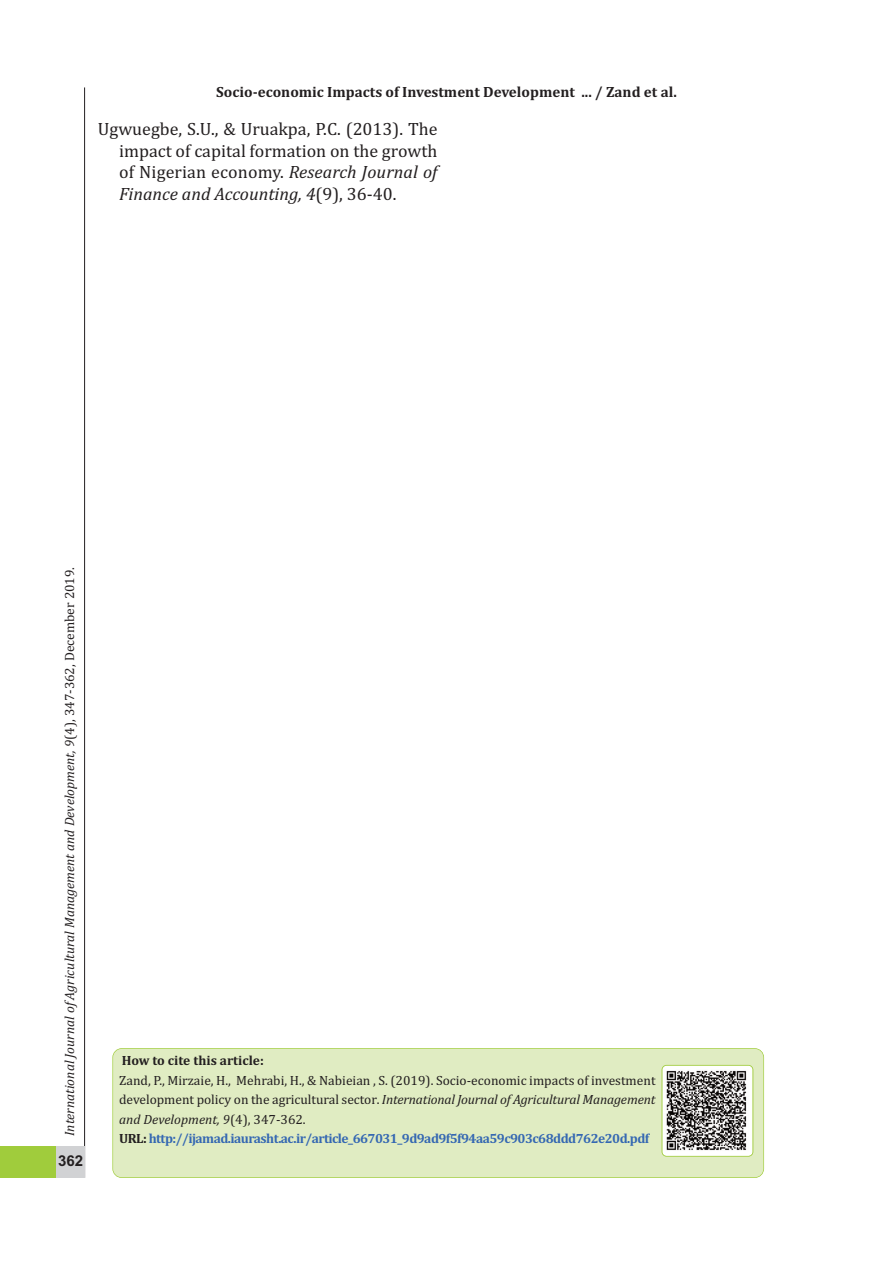
<style>
.page{position:relative;width:893px;height:1263px;background:#fff}
.page>*{position:absolute;margin:0;border:0;box-sizing:border-box;transform-origin:0 0}
.t1{font:18px/21.5px "Cambria";color:#231f20;text-align:justify}
.t2{font:700 15px "Cambria";color:#231f20}
.t3{font:700 15px "Arial";color:#231f20}
.t4{font:13.5px/19.5px "Cambria";color:#231f20}
.t5{font:italic 13.5px "Cambria";color:#231f20}
.t6{font:700 13.5px "Cambria";color:#231f20}
.s1{font-style:italic}
.s2{font-style:normal}
.s3{font-weight:700}
.s4{font-weight:700;color:#3568b2}
</style>
<div class="page">
<div style="left:0;top:1147px;width:85px;height:31px;background:#a0cc3c"></div>
<hr style="left:84px;top:87px;width:1px;height:1091px;background:#231f20">
<div style="left:56px;top:1147px;width:29px;height:31px;background:#d1d2d4"></div>
<div style="left:113px;top:1049px;width:650px;height:128px;background:#e0ecc2;border-radius:9px"></div>
<div style="left:112px;top:1048px;width:652px;height:130px;border:2px solid #a0cc3c;border-radius:9px"></div>
<img style="left:662px;top:1065px;width:91px;height:91px;border-radius:4px">
<div style="left:662px;top:1065px;width:91px;height:92px;border:2px solid #a0cc3c;border-radius:5px"></div>
<p class="t2" style="left:216px;top:83px;width:462px">Socio-economic Impacts of Investment Development ... / Zand et al.</p>
<h1 class="t1" style="left:119px;top:118px;width:320px;text-indent:-21px">Ugwuegbe, S.U., &amp; Uruakpa, P.C. (2013). The impact of capital formation on the growth of Nigerian economy. <span class="s1">Research Journal of Finance and Accounting, 4</span>(9), 36-40.</h1>
<p class="t5" style="left:62px;top:1136px;width:571px;rotate:-90deg">International Journal ofAgricultural Management and Development, 9<span class="s2">(4), 347-362, December 2019.</span></p>
<p class="t3" style="left:58px;top:1152px;width:27px">362</p>
<p class="t6" style="left:122px;top:1053px;width:144px">How to cite this article:</p>
<p class="t4" style="left:119px;top:1070px;width:538px">Zand, P., Mirzaie, H., Mehrabi, H., &amp; Nabieian , S. (2019). Socio-economic impacts of investment development policy on the agricultural sector. <span class="s1">International Journal of Agricultural Management and Development, 9</span>(4), 347-362.<br><span class="s3">URL:</span> <span class="s4">http://ijamad.iaurasht.ac.ir/article_667031_9d9ad9f5f94aa59c903c68ddd762e20d.pdf</span></p>
</div>
